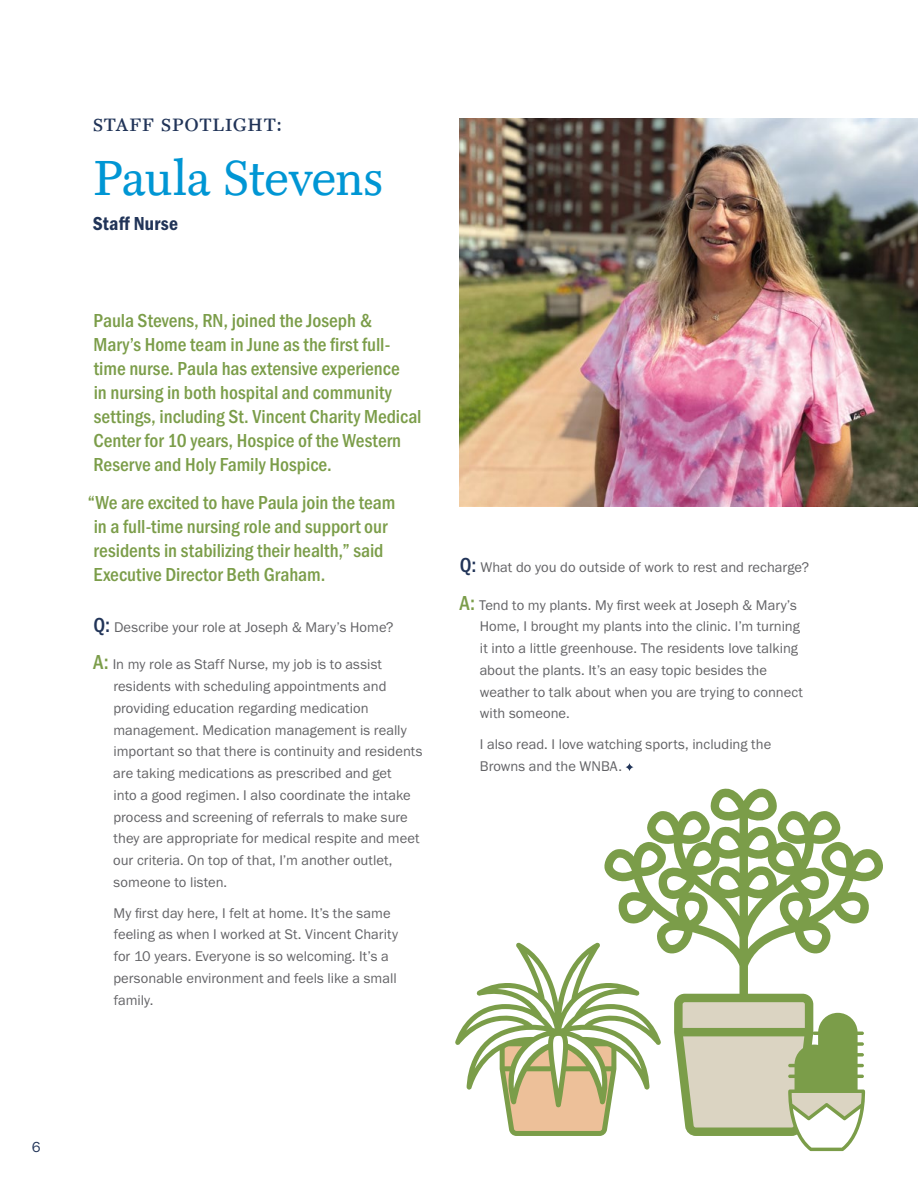
<style>
.page{position:relative;width:918px;height:1188px;background:#fff}
.page>*{position:absolute;margin:0;border:0;box-sizing:border-box;transform-origin:0 0}
.body_copy_1{font:49.5px "Mt.Augustine Roman";letter-spacing:-.005em;color:#0096d4}
.body_copy_1-2{font:24px "Mt.Augustine Small Caps";letter-spacing:.04em;color:#213458}
.body_copy_1-3{font:500 19.5px/24px "Franklin Gothic URW Cond";color:#7b9d49}
.body_copy_1-4{font:19.5px "Franklin Gothic URW Con Dem";letter-spacing:.015em;color:#213458}
.anniversary_quoter{font:15px "Franklin Gothic URW Boo";color:#213458}
.body_copy_1-5{font:14.55px/21.8px "Franklin Gothic URW Boo";color:#636366}
.s1{font-family:"Franklin Gothic URW Cond";font-weight:500;font-size:21px;color:#213458}
.s2{font-family:"Franklin Gothic URW Cond";font-weight:500;font-size:21px;color:#7b9d49}
</style>
<div class="page">
<svg style="left:626px;top:763px;width:7px;height:8px"></svg>
<img style="left:459px;top:118px;width:459px;height:389px">
<svg style="left:650px;top:788px;width:233px;height:91px"></svg>
<svg style="left:719px;top:796px;width:19px;height:17px"></svg>
<svg style="left:749px;top:796px;width:20px;height:17px"></svg>
<svg style="left:455px;top:819px;width:420px;height:332px"></svg>
<p class="body_copy_1-2" style="left:93px;top:110px;width:191px">staff spotlight:</p>
<p class="body_copy_1" style="left:93px;top:151px;width:292px">Paula Stevens</p>
<p class="body_copy_1-4" style="left:93px;top:211px;width:87px">Staff Nurse</p>
<p class="body_copy_1-3" style="left:93px;top:307px;width:330px">Paula Stevens, RN, joined the Joseph &amp; Mary’s Home team in June as the first full&shy;time nurse. Paula has extensive experience<br>in nursing in both hospital and community settings, including St. Vincent Charity Medical Center for 10 years, Hospice of the Western Reserve and Holy Family Hospice.</p>
<p class="body_copy_1-3" style="left:88px;top:489px;width:309px">“We are excited to have Paula join the team in a full-time nursing role and support our residents in stabilizing their health,” said Executive Director Beth Graham.</p>
<p class="body_copy_1-5" style="left:93px;top:616px;width:302px"><span class="s1">Q:</span> Describe your role at Joseph &amp; Mary’s Home?</p>
<p class="body_copy_1-5" style="left:113px;top:653px;width:311px;text-indent:-20px"><span class="s2">A:</span> In my role as Staff Nurse, my job is to assist residents with scheduling appointments and providing education regarding medication management. Medication management is really important so that there is continuity and residents are taking medications as prescribed and get<br>into a good regimen. I also coordinate the intake process and screening of referrals to make sure they are appropriate for medical respite and meet our criteria. On top of that, I’m another outlet, someone to listen.</p>
<p class="body_copy_1-5" style="left:113px;top:902px;width:286px">My first day here, I felt at home. It’s the same feeling as when I worked at St. Vincent Charity for 10 years. Everyone is so welcoming. It’s a personable environment and feels like a small family.</p>
<p class="body_copy_1-5" style="left:460px;top:556px;width:351px"><span class="s1">Q:</span> What do you do outside of work to rest and recharge?</p>
<p class="body_copy_1-5" style="left:480px;top:594px;width:325px;text-indent:-20px"><span class="s2">A:</span> Tend to my plants. My first week at Joseph &amp; Mary’s Home, I brought my plants into the clinic. I’m turning it into a little greenhouse. The residents love talking about the plants. It’s an easy topic besides the weather to talk about when you are trying to connect with someone.</p>
<p class="body_copy_1-5" style="left:480px;top:733px;width:293px">I also read. I love watching sports, including the<br>Browns and the WNBA.</p>
<p class="anniversary_quoter" style="left:32px;top:1138px;width:10px">6</p>
</div>
